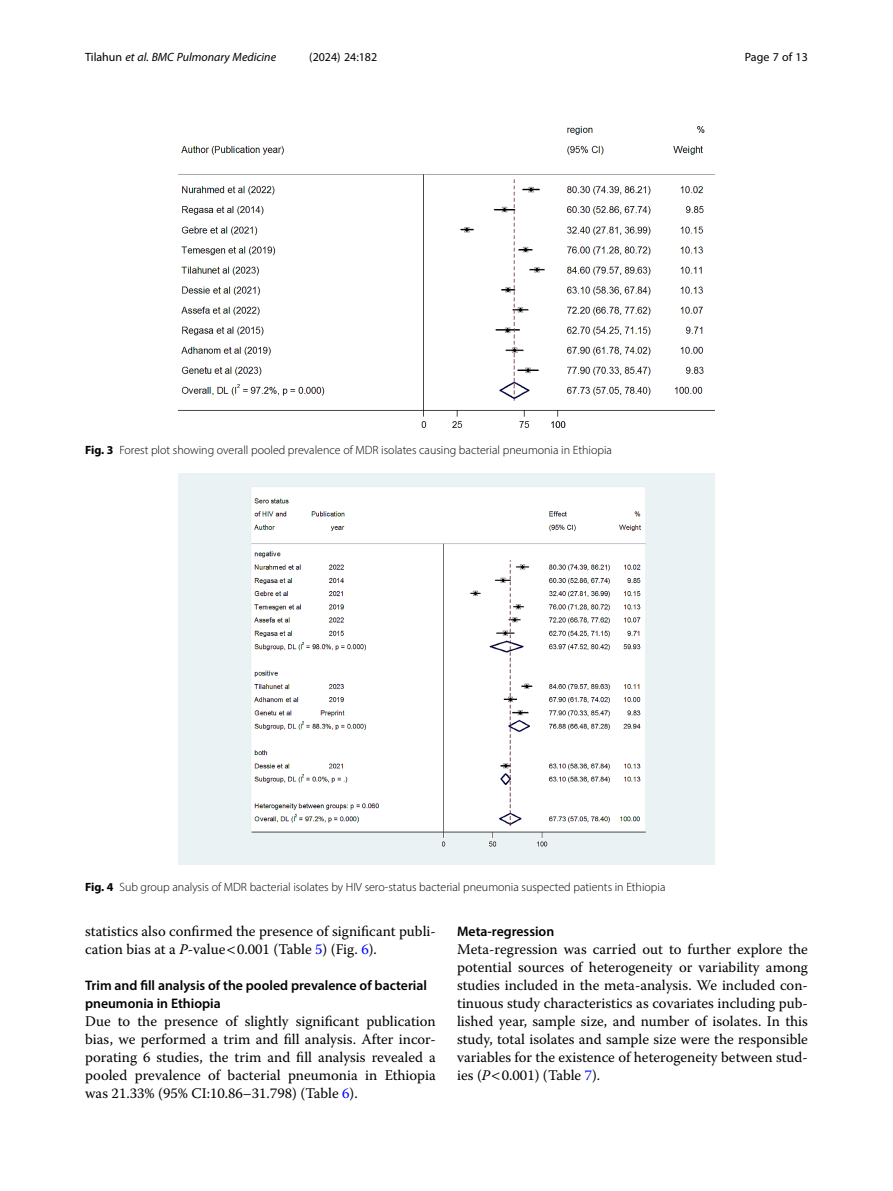
<style>
.page{position:relative;width:893px;height:1191px;background:#fff}
.page>*{position:absolute;margin:0;border:0;box-sizing:border-box;transform-origin:0 0}
.Body_Text{font:14.7px/18px "Warnock Pro";color:#000;text-align:justify}
.Head_2{font:600 13.8px/18px "Myriad Pro";color:#000}
.Figure_Caption{font:300 12px "Myriad Pro";color:#000}
.t1{font:italic 12px "Myriad Pro";color:#000}
.t2{font:12px "Myriad Pro";color:#000}
.s1{font-style:normal}
.s2{font-weight:700}
.s3{font-style:italic}
.s4{color:#00f}
</style>
<div class="page">
<img style="left:178px;top:474px;width:536px;height:390px">
<img style="left:178px;top:126px;width:536px;height:301px">
<p class="t1" style="left:85px;top:50px;width:193px"><span class="s1">Tilahun</span> et al. BMC Pulmonary Medicine</p>
<p class="t2" style="left:309px;top:50px;width:70px">(2024) 24:182</p>
<p class="t2" style="left:745px;top:50px;width:65px">Page 7 of 13</p>
<p class="Figure_Caption" style="left:85px;top:443px;width:528px"><span class="s2">Fig. 3</span> Forest plot showing overall pooled prevalence of MDR isolates causing bacterial pneumonia in Ethiopia</p>
<p class="Figure_Caption" style="left:85px;top:879px;width:582px"><span class="s2">Fig. 4</span> Sub group analysis of MDR bacterial isolates by HIV sero-status bacterial pneumonia suspected patients in Ethiopia</p>
<p class="Body_Text" style="left:85px;top:922px;width:352px">statistics also confirmed the presence of significant publi&shy;cation bias at a <span class="s3">P</span>-value 0.001 (Table <span class="s4">5</span>) (Fig. <span class="s4">6</span>).</p>
<p class="Head_2" style="left:85px;top:976px;width:343px">Trim and fill analysis of the pooled prevalence of bacterial pneumonia in Ethiopia</p>
<p class="Body_Text" style="left:85px;top:1012px;width:352px">Due to the presence of slightly significant publication bias, we performed a trim and fill analysis. After incor&shy;porating 6 studies, the trim and fill analysis revealed a pooled prevalence of bacterial pneumonia in Ethiopia was 21.33% (95% CI:10.86–31.798) (Table <span class="s4">6</span>).</p>
<p class="Head_2" style="left:457px;top:922px;width:99px">Meta-regression</p>
<p class="Body_Text" style="left:457px;top:940px;width:352px">Meta-regression was carried out to further explore the potential sources of heterogeneity or variability among studies included in the meta-analysis. We included con&shy;tinuous study characteristics as covariates including pub&shy;lished year, sample size, and number of isolates. In this study, total isolates and sample size were the responsible variables for the existence of heterogeneity between stud&shy;ies (<span class="s3">P</span> 0.001) (Table <span class="s4">7</span>).</p>
</div>
